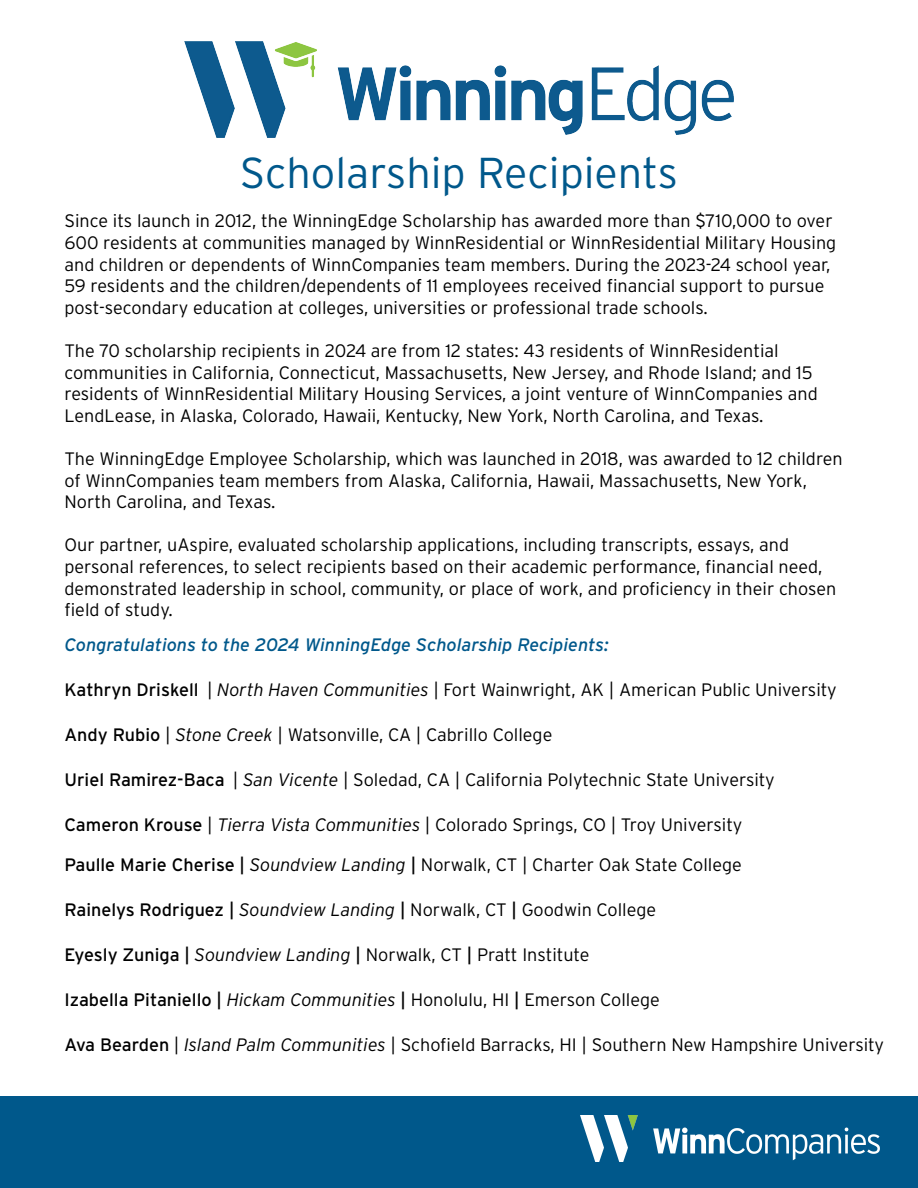
<style>
.page{position:relative;width:918px;height:1188px;background:#fff}
.page>*{position:absolute;margin:0;border:0;box-sizing:border-box;transform-origin:0 0}
.t1{font:300 43.2px "Interstate";color:#00588b}
.t2{font:300 18px/21.6px "Interstate";color:#000}
.t3{font:italic 18px "Interstate";color:#00588b}
.s1{font-weight:400}
.s2{font-style:italic}
</style>
<div class="page">
<img style="left:184px;top:41px;width:550px;height:97px">
<div style="left:0;top:1097px;width:918px;height:91px;background:#00588b"></div>
<img style="left:580px;top:1116px;width:300px;height:45px">
<h1 class="t1" style="left:240px;top:149px;width:440px">Scholarship Recipients</h1>
<p class="t2" style="left:64px;top:210px;width:773px">Since its launch in 2012, the WinningEdge Scholarship has awarded more than $710,000 to over 600 residents at communities managed by WinnResidential or WinnResidential Military Housing and children or dependents of WinnCompanies team members. During the 2023-24 school year, 59 residents and the children/dependents of 11 employees received financial support to pursue post-secondary education at colleges, universities or professional trade schools.</p>
<p class="t2" style="left:64px;top:340px;width:755px">The 70 scholarship recipients in 2024 are from 12 states: 43 residents of WinnResidential communities in California, Connecticut, Massachusetts, New Jersey, and Rhode Island; and 15 residents of WinnResidential Military Housing Services, a joint venture of WinnCompanies and LendLease, in Alaska, Colorado, Hawaii, Kentucky, New York, North Carolina, and Texas.</p>
<p class="t2" style="left:64px;top:448px;width:780px">The WinningEdge Employee Scholarship, which was launched in 2018, was awarded to 12 children of WinnCompanies team members from Alaska, California, Hawaii, Massachusetts, New York,<br>North Carolina, and Texas.</p>
<p class="t2" style="left:64px;top:534px;width:773px">Our partner, uAspire, evaluated scholarship applications, including transcripts, essays, and personal references, to select recipients based on their academic performance, financial need, demonstrated leadership in school, community, or place of work, and proficiency in their chosen field of study.</p>
<p class="t3" style="left:64px;top:634px;width:546px">Congratulations to the 2024 WinningEdge Scholarship Recipients:</p>
<p class="t2" style="left:64px;top:679px;width:774px"><span class="s1">Kathryn Driskell</span> | <span class="s2">North Haven Communities</span> | Fort Wainwright, AK | American Public University</p>
<p class="t2" style="left:64px;top:724px;width:489px"><span class="s1">Andy Rubio</span> | <span class="s2">Stone Creek</span> | Watsonville, CA | Cabrillo College</p>
<p class="t2" style="left:64px;top:769px;width:712px"><span class="s1">Uriel Ramirez-Baca</span> | <span class="s2">San Vicente</span> | Soledad, CA | California Polytechnic State University</p>
<p class="t2" style="left:64px;top:814px;width:679px"><span class="s1">Cameron Krouse</span> | <span class="s2">Tierra Vista Communities</span> | Colorado Springs, CO | Troy University</p>
<p class="t2" style="left:64px;top:854px;width:679px"><span class="s1">Paulle Marie Cherise |</span> <span class="s2">Soundview Landing</span> <span class="s1">|</span> Norwalk, CT | Charter Oak State College</p>
<p class="t2" style="left:64px;top:899px;width:593px"><span class="s1">Rainelys Rodriguez |</span> <span class="s2">Soundview Landing</span> <span class="s1">|</span> Norwalk, CT <span class="s1">|</span> Goodwin College</p>
<p class="t2" style="left:64px;top:944px;width:527px"><span class="s1">Eyesly Zuniga |</span> <span class="s2">Soundview Landing</span> <span class="s1">|</span> Norwalk, CT <span class="s1">|</span> Pratt Institute</p>
<p class="t2" style="left:64px;top:989px;width:597px"><span class="s1">Izabella Pitaniello |</span> <span class="s2">Hickam Communities</span> <span class="s1">|</span> Honolulu, HI <span class="s1">|</span> Emerson College</p>
<p class="t2" style="left:64px;top:1034px;width:821px"><span class="s1">Ava Bearden</span> | <span class="s2">Island Palm Communities</span> | Schofield Barracks, HI | Southern New Hampshire University</p>
</div>
